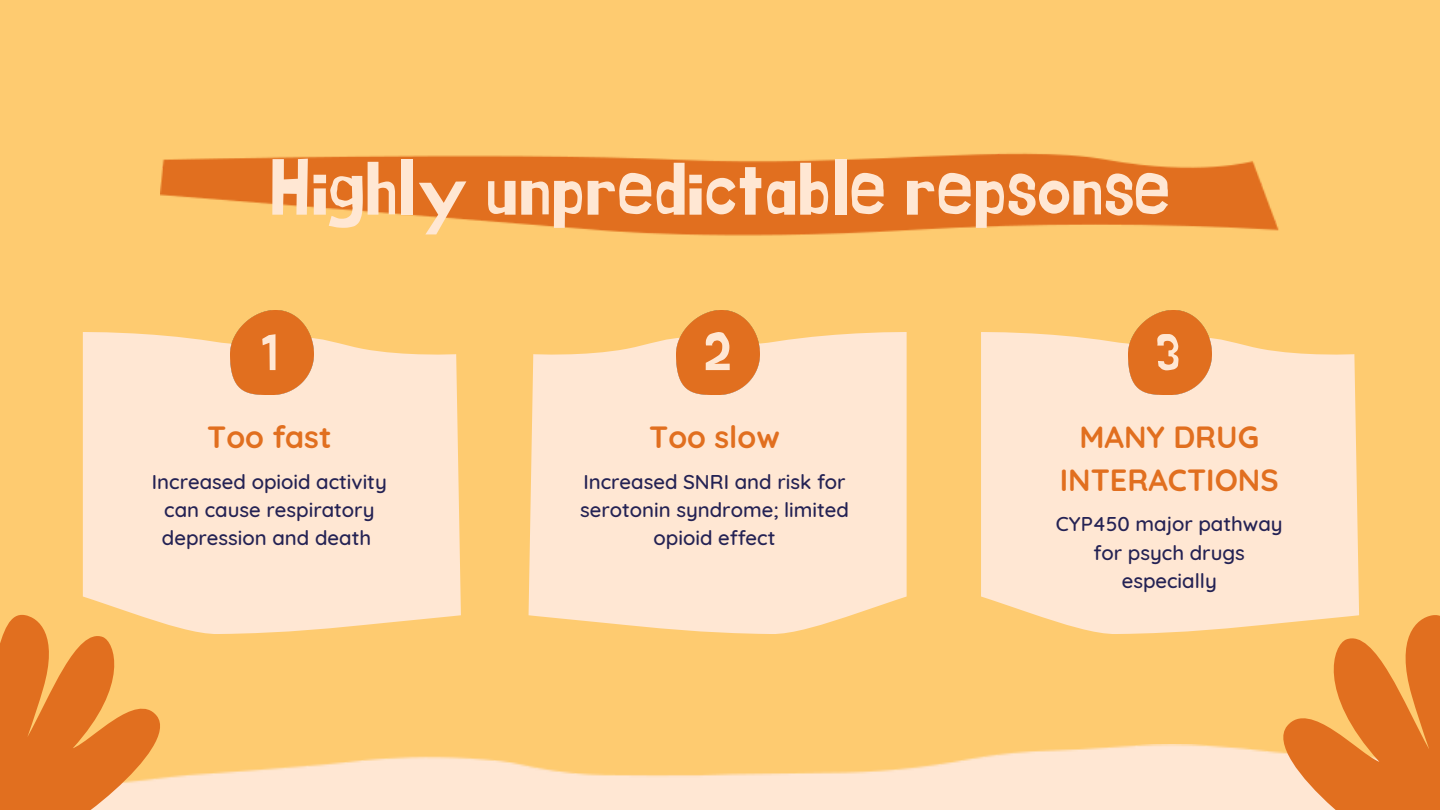
<style>
.page{position:relative;width:1440px;height:810px;background:#fecb70}
.page>*{position:absolute;margin:0;border:0;box-sizing:border-box;transform-origin:0 0}
.t1{font:78.8px "Jingleberry";color:#ffe7d3}
.t2{font:50.7px "Jingleberry";color:#ffe7d3}
.t3{font:700 30.6px/42.4px "Quicksand";color:#e16f1f;text-align:center}
.t4{font:500 20.4px/28.2px "Quicksand";color:#242254;text-align:center}
</style>
<div class="page">
<div style="left:83px;top:332px;width:378px;height:302px;background:#ffe7d3"></div>
<div style="left:981px;top:332px;width:378px;height:302px;background:#ffe7d3"></div>
<svg style="left:529px;top:332px;width:378px;height:302px;background:#fee5cc"></svg>
<img style="left:677px;top:310px;width:82px;height:85px">
<img style="left:231px;top:310px;width:82px;height:85px">
<img style="left:1129px;top:310px;width:82px;height:85px">
<img style="left:182px;top:745px;width:1077px;height:65px">
<svg style="left:0;top:613px;width:182px;height:197px"></svg>
<svg style="left:1259px;top:613px;width:181px;height:197px"></svg>
<p class="t1" style="left:269px;top:152px;width:903px">Highly unpredictable repsonse</p>
<p class="t2" style="left:261px;top:330px;width:18px">1</p>
<p class="t2" style="left:704px;top:330px;width:29px">2</p>
<p class="t2" style="left:1155px;top:332px;width:28px">3</p>
<p class="t3" style="left:207px;top:415px;width:126px">Too fast</p>
<p class="t4" style="left:152px;top:467px;width:236px">Increased opioid activity can cause respiratory depression and death</p>
<p class="t3" style="left:649px;top:415px;width:132px">Too slow</p>
<p class="t4" style="left:580px;top:467px;width:271px">Increased SNRI and risk for serotonin syndrome; limited opioid effect</p>
<p class="t3" style="left:1060px;top:415px;width:220px">MANY DRUG<br>INTERACTIONS</p>
<p class="t4" style="left:1056px;top:510px;width:228px">CYP450 major pathway for psych drugs especially</p>
</div>
